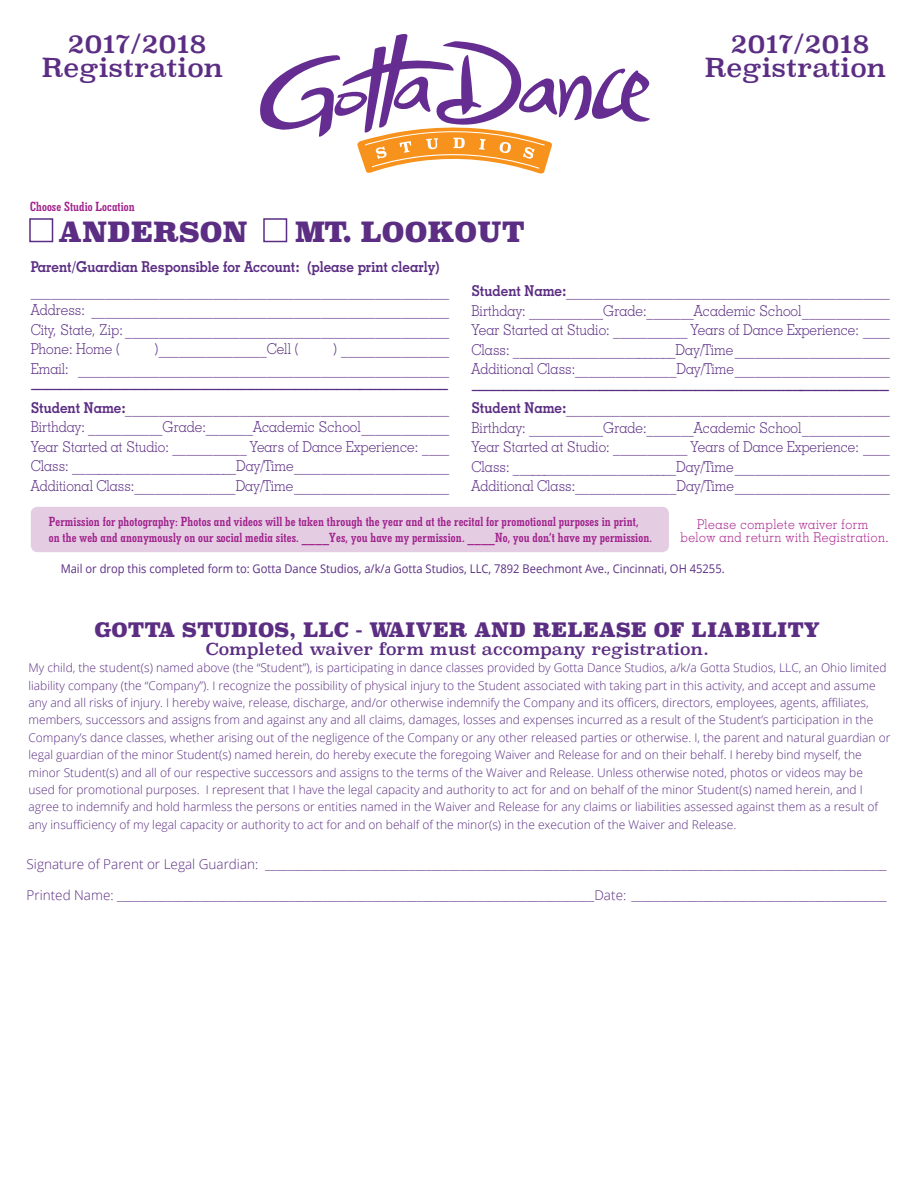
<style>
.page{position:relative;width:918px;height:1188px;background:#fff}
.page>*{position:absolute;margin:0;border:0;box-sizing:border-box;transform-origin:0 0}
.t1{font:900 27.3px "Superclarendon";color:#5b2d83}
.t2{font:25.8px/23.7px "Superclarendon";color:#5b2d83;text-align:center}
.t3{font:900 19.5px "Superclarendon";color:#5b2d83}
.t4{font:16.5px "Superclarendon";color:#5b2d83}
.t5{font:300 15px/19.5px "Geometric Slab 703 BT";color:#5b2d83;text-align:justify;scale:.9 1}
.t6{font:700 15px "Geometric Slab 703 BT";color:#5b2d83;scale:.9 1}
.t7{font:300 13.5px "Open Sans";color:#5b2d83}
.t8{font:700 condensed 13.5px/16.2px "Geometric Slab 703 BT";letter-spacing:.01em;color:#a0218c}
.t9{font:300 13.5px/13.5px "Geometric Slab 703 BT";letter-spacing:.04em;color:#a8218c;text-align:center;scale:.9 1}
.t10{font:300 12px/17.4px "Open Sans";color:#5b2d83}
.t11{font:12px "Open Sans";color:#5b2d83;scale:.93 1}
.s1{font-size:31.2px}
.s2{font-weight:500}
.s3{font-weight:700}
</style>
<div class="page">
<svg style="left:260px;top:33px;width:390px;height:141px"></svg>
<div style="left:31px;top:507px;width:638px;height:45px;background:#e4cde3;border-radius:7px"></div>
<div style="left:29px;top:218px;width:24px;height:24px;border:2px solid #5b2d83"></div>
<div style="left:263px;top:218px;width:24px;height:24px;border:2px solid #5b2d83"></div>
<h2 class="t2" style="left:42px;top:34px;width:183px">2017/2018<br>Registration</h2>
<p class="t8" style="left:30px;top:198px;width:106px">Choose Studio Location</p>
<h1 class="t1" style="left:58px;top:213px;width:191px">ANDERSON</h1>
<h1 class="t1" style="left:295px;top:213px;width:232px">MT<span class="s1">.</span> LOOKOUT</h1>
<h2 class="t2" style="left:705px;top:34px;width:183px">2017/2018<br>Registration</h2>
<p class="t6" style="left:31px;top:257px;width:456px">Parent/Guardian Responsible for Account: (please print clearly)</p>
<p class="t5" style="left:31px;top:281px;width:466px">______________________________________________________________ Address: _____________________________________________________ City, State, Zip: ________________________________________________ Phone: Home (</p>
<p class="t5" style="left:31px;top:339px;width:467px;text-align:right">) ________________<br>Email: _______________________________________________________</p>
<p class="t5" style="left:31px;top:378px;width:467px"><span class="s2">----------------------------------------------------------------------------------------------------------------------------------------------------------------- </span><span class="s3">Student Name:</span>________________________________________________ Birthday: ___________Grade:_______Academic School_____________ Year Started at Studio: ___________ Years of Dance Experience: ____ Class: _________________________Day/Time_______________________ Additional Class:_______________Day/Time_______________________</p>
<p class="t5" style="left:155px;top:339px;width:162px">)________________Cell (</p>
<p class="t5" style="left:472px;top:281px;width:467px"><span class="s3">Student Name:</span>________________________________________________ Birthday: ___________Grade:_______Academic School_____________ Year Started at Studio: ___________ Years of Dance Experience: ____ Class: _________________________Day/Time_______________________ Additional Class:_______________Day/Time_______________________</p>
<p class="t5" style="left:472px;top:379px;width:466px"><span class="s2">---------------------------------------------------------------------------------------------------------------------------------------------------------------- </span><span class="s3">Student Name:</span>________________________________________________ Birthday: ___________Grade:_______Academic School_____________ Year Started at Studio: ___________ Years of Dance Experience: ____ Class: _________________________Day/Time_______________________ Additional Class:_______________Day/Time_______________________</p>
<p class="t8" style="left:49px;top:513px;width:605px">Permission for photography: Photos and videos will be taken through the year and at the recital for promotional purposes in print, on the web and anonymously on our social media sites. ____Yes, you have my permission. ____No, you don’t have my permission.</p>
<p class="t8" style="left:219px;top:529px;width:4px">.</p>
<p class="t8" style="left:373px;top:529px;width:4px">.</p>
<p class="t8" style="left:548px;top:529px;width:4px">.</p>
<p class="t9" style="left:681px;top:517px;width:233px">Please complete waiver form below and return with Registration.</p>
<p class="t11" style="left:61px;top:561px;width:716px">Mail or drop this completed form to: Gotta Dance Studios, a/k/a Gotta Studios, LLC, 7892 Beechmont Ave., Cincinnati, OH 45255.</p>
<h3 class="t3" style="left:94px;top:616px;width:727px">GOTTA STUDIOS, LLC - WAIVER AND RELEASE OF LIABILITY</h3>
<p class="t4" style="left:206px;top:638px;width:504px">Completed waiver form must accompany registration.</p>
<p class="t10" style="left:28px;top:659px;width:863px">My child, the student(s) named above (the “Student”), is participating in dance classes provided by Gotta Dance Studios, a/k/a Gotta Studios, LLC, an Ohio limited liability company (the “Company”). I recognize the possibility of physical injury to the Student associated with taking part in this activity, and accept and assume any and all risks of injury. I hereby waive, release, discharge, and/or otherwise indemnify the Company and its officers, directors, employees, agents, affiliates, members, successors and assigns from and against any and all claims, damages, losses and expenses incurred as a result of the Student’s participation in the Company’s dance classes, whether arising out of the negligence of the Company or any other released parties or otherwise. I, the parent and natural guardian or legal guardian of the minor Student(s) named herein, do hereby execute the foregoing Waiver and Release for and on their behalf. I hereby bind myself, the minor Student(s) and all of our respective successors and assigns to the terms of the Waiver and Release. Unless otherwise noted, photos or videos may be used for promotional purposes. I represent that I have the legal capacity and authority to act for and on behalf of the minor Student(s) named herein, and I agree to indemnify and hold harmless the persons or entities named in the Waiver and Release for any claims or liabilities assessed against them as a result of any insufficiency of my legal capacity or authority to act for and on behalf of the minor(s) in the execution of the Waiver and Release.</p>
<p class="t7" style="left:27px;top:855px;width:862px">Signature of Parent or Legal Guardian: ________________________________________________________________________________________________________________</p>
<p class="t7" style="left:27px;top:886px;width:862px">Printed Name: ______________________________________________________________________________________Date: ______________________________________________</p>
</div>
